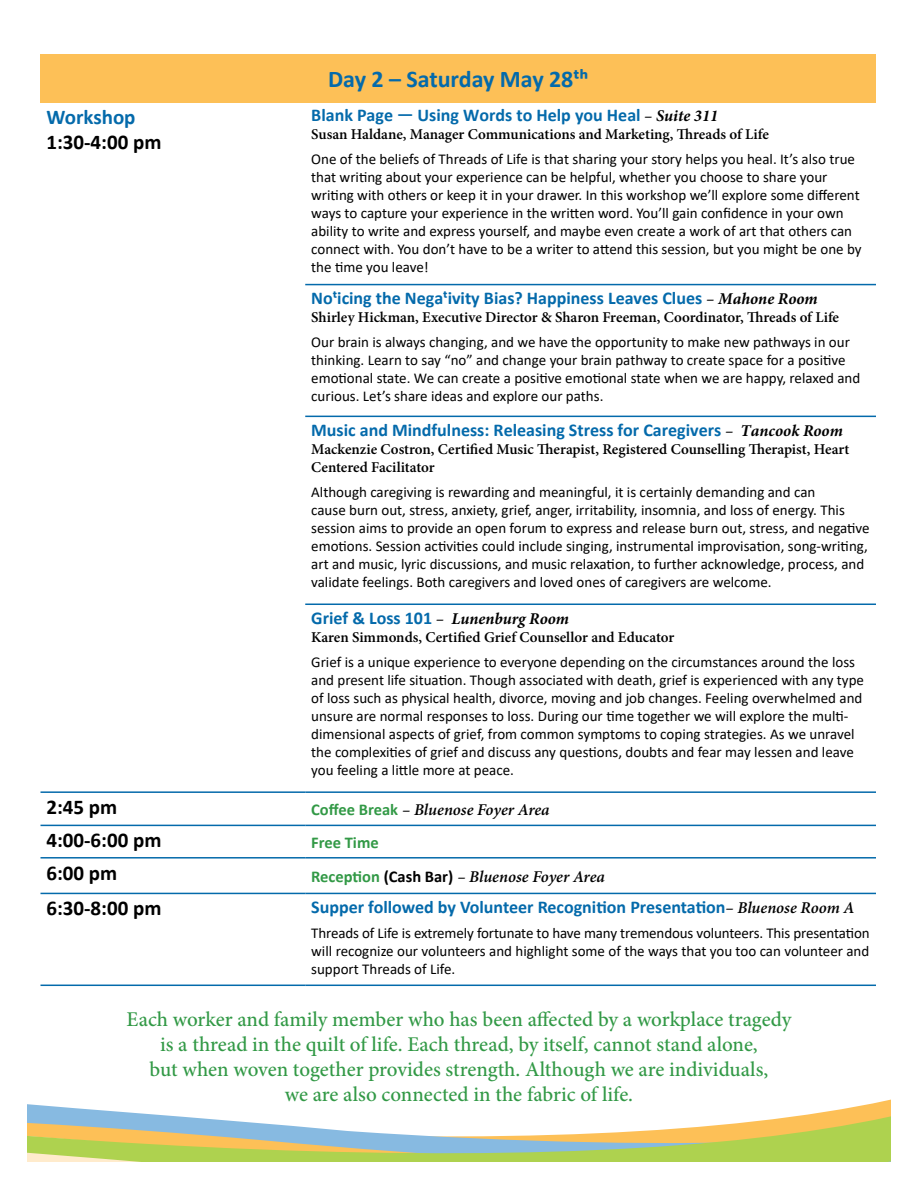
<style>
.page{position:relative;width:918px;height:1188px;background:#fff}
.page>*{position:absolute;margin:0;border:0;box-sizing:border-box;transform-origin:0 0}
.t1{font:700 24px "Calibri";color:#046aab}
.t2{font:500 21px/25.2px "Minion Pro";color:#329946;text-align:center}
.Times{font:700 21px "Calibri";color:#000}
.Times-2{font:700 21px "Calibri";color:#046aab}
.Session_Desc{font:700 18px "Calibri";color:#046aab}
.t3{font:italic 600 16.5px "Minion Pro";letter-spacing:-.005em;color:#000}
.t4{font:700 16.5px "Calibri";color:#329946}
.Session_Desc-2{font:15px/18px "Calibri";color:#000}
.Session_Desc-3{font:600 15px/24.8px "Minion Pro";color:#000}
.s1{font-family:"Minion Pro";font-weight:600;font-style:italic;font-size:16.5px;color:#000}
.s2{font-family:"Minion Pro";font-style:italic;font-size:16.5px;color:#000}
.s3{font-family:"Minion Pro";font-weight:600}
.s4{font-family:"Calibri";font-weight:400}
.s5{font-family:"Calibri";font-weight:700;font-style:normal;color:#329946}
.s6{font-family:"Calibri";font-weight:700;font-style:normal}
</style>
<div class="page">
<svg style="left:27px;top:1099px;width:864px;height:63px"></svg>
<div style="left:40px;top:54px;width:836px;height:49px;background:#fdc057"></div>
<hr style="left:305px;top:284px;width:571px;height:1px;background:#046aab">
<hr style="left:305px;top:416px;width:571px;height:1px;background:#046aab">
<hr style="left:305px;top:604px;width:571px;height:1px;background:#046aab">
<hr style="left:40px;top:791px;width:265px;height:2px;background:#046aab">
<hr style="left:305px;top:791px;width:571px;height:2px;background:#046aab">
<hr style="left:40px;top:825px;width:265px;height:1px;background:#046aab">
<hr style="left:305px;top:825px;width:571px;height:1px;background:#046aab">
<hr style="left:40px;top:857px;width:265px;height:2px;background:#046aab">
<hr style="left:305px;top:857px;width:571px;height:2px;background:#046aab">
<hr style="left:40px;top:893px;width:265px;height:1px;background:#046aab">
<hr style="left:305px;top:893px;width:571px;height:1px;background:#046aab">
<hr style="left:40px;top:985px;width:265px;height:1px;background:#046aab">
<hr style="left:305px;top:985px;width:571px;height:1px;background:#046aab">
<p class="Times-2" style="left:46px;top:102px;width:91px">Workshop</p>
<p class="Times" style="left:46px;top:127px;width:116px">1:30-4:00 pm</p>
<p class="t1" style="left:328px;top:62px;width:262px">Day 2 – Saturday May 28th</p>
<p class="Session_Desc" style="left:311px;top:103px;width:409px">Blank Page — Using Words to Help you Heal <span class="s1">–</span> <span class="s2">Suite 311</span></p>
<p class="Session_Desc-2" style="left:311px;top:122px;width:545px;line-height:24.8px"><span class="s3">Susan Haldane, Manager Communications and Marketing, Threads of Life<br></span>One of the beliefs of Threads of Life is that sharing your story helps you heal. It’s also true</p>
<p class="Session_Desc-2" style="left:311px;top:168px;width:552px">that writing about your experience can be helpful, whether you choose to share your writing with others or keep it in your drawer. In this workshop we’ll explore some different ways to capture your experience in the written word. You’ll gain confidence in your own ability to write and express yourself, and maybe even create a work of art that others can connect with. You don’t have to be a writer to attend this session, but you might be one by the time you leave!</p>
<p class="Session_Desc" style="left:311px;top:285px;width:508px">Noticing the Negativity Bias? Happiness Leaves Clues <span class="s1">–</span> <span class="s2">Mahone Room</span></p>
<p class="Session_Desc-3" style="left:311px;top:305px;width:540px">Shirley Hickman, Executive Director &amp; Sharon Freeman, Coordinator, Threads of Life<br><span class="s4">Our brain is always changing, and we have the opportunity to make new pathways in our</span></p>
<p class="Session_Desc-2" style="left:311px;top:350px;width:551px">thinking. Learn to say “no” and change your brain pathway to create space for a positive emotional state. We can create a positive emotional state when we are happy, relaxed and curious. Let’s share ideas and explore our paths.</p>
<p class="Session_Desc" style="left:311px;top:417px;width:533px">Music and Mindfulness: Releasing Stress for Caregivers <span class="s1">–</span> <span class="s2">Tancook Room</span></p>
<p class="Session_Desc-3" style="left:311px;top:440px;width:540px;line-height:18px">Mackenzie Costron, Certified Music Therapist, Registered Counselling Therapist, Heart<br>Centered Facilitator</p>
<p class="Session_Desc-2" style="left:311px;top:482px;width:560px">Although caregiving is rewarding and meaningful, it is certainly demanding and can<br>cause burn out, stress, anxiety, grief, anger, irritability, insomnia, and loss of energy. This session aims to provide an open forum to express and release burn out, stress, and negative emotions. Session activities could include singing, instrumental improvisation, song-writing, art and music, lyric discussions, and music relaxation, to further acknowledge, process, and validate feelings. Both caregivers and loved ones of caregivers are welcome.</p>
<p class="Session_Desc" style="left:311px;top:605px;width:259px">Grief &amp; Loss 101 <span class="s1">–</span> <span class="s2">Lunenburg Room</span></p>
<p class="Session_Desc-2" style="left:311px;top:624px;width:545px;line-height:24.8px"><span class="s3">Karen Simmonds, Certified Grief Counsellor and Educator<br></span>Grief is a unique experience to everyone depending on the circumstances around the loss</p>
<p class="Session_Desc-2" style="left:311px;top:670px;width:554px">and present life situation. Though associated with death, grief is experienced with any type of loss such as physical health, divorce, moving and job changes. Feeling overwhelmed and unsure are normal responses to loss. During our time together we will explore the multi&shy;dimensional aspects of grief, from common symptoms to coping strategies. As we unravel the complexities of grief and discuss any questions, doubts and fear may lessen and leave you feeling a little more at peace.</p>
<p class="Times" style="left:46px;top:792px;width:72px">2:45 pm</p>
<p class="t3" style="left:311px;top:798px;width:240px"><span class="s5">Coffee Break</span> – Bluenose Foyer Area</p>
<p class="Times" style="left:46px;top:825px;width:116px">4:00-6:00 pm</p>
<p class="t4" style="left:311px;top:831px;width:69px">Free Time</p>
<p class="Times" style="left:46px;top:858px;width:72px">6:00 pm</p>
<p class="t3" style="left:311px;top:866px;width:295px"><span class="s5">Reception</span> <span class="s6">(Cash Bar)</span> – Bluenose Foyer Area</p>
<p class="Times" style="left:46px;top:893px;width:116px">6:30-8:00 pm</p>
<p class="Session_Desc" style="left:311px;top:894px;width:545px">Supper followed by Volunteer Recognition Presentation<span class="s1">– Bluenose Room A</span></p>
<p class="Session_Desc-2" style="left:311px;top:923px;width:560px;text-align:justify">Threads of Life is extremely fortunate to have many tremendous volunteers. This presentation will recognize our volunteers and highlight some of the ways that you too can volunteer and support Threads of Life.</p>
<p class="t2" style="left:126px;top:1006px;width:667px">Each worker and family member who has been affected by a workplace tragedy is a thread in the quilt of life. Each thread, by itself, cannot stand alone,<br>but when woven together provides strength. Although we are individuals,<br>we are also connected in the fabric of life.</p>
</div>
